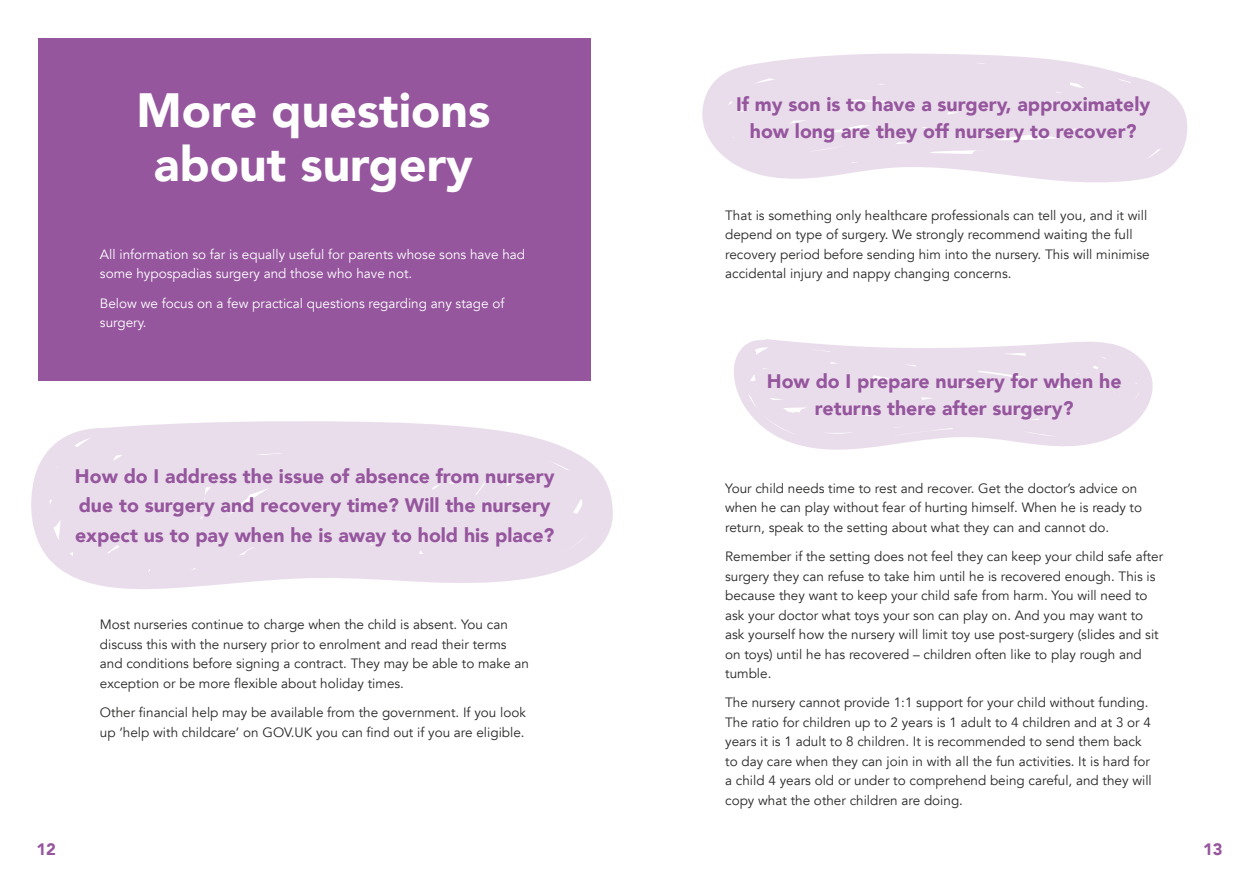
<style>
.page{position:relative;width:1259px;height:893px;background:#fff}
.page>*{position:absolute;margin:0;border:0;box-sizing:border-box;transform-origin:0 0}
.t1{font:900 48px/54px "Avenir";color:#fff;text-align:center}
.t2{font:900 19.5px/29.2px "Avenir";color:#95569e;text-align:center}
.t3{font:900 16.5px "Avenir";color:#95569e}
.t4{font:13.5px/19.5px "Avenir";color:#282827}
.t5{font:13.5px/19.5px "Avenir";color:#fff}
</style>
<div class="page">
<svg style="left:31px;top:421px;width:582px;height:168px"></svg>
<svg style="left:38px;top:428px;width:520px;height:158px;background:#ece0ed"></svg>
<div style="left:229px;top:444px;width:378px;height:128px;background:#eaddeb"></div>
<div style="left:38px;top:38px;width:553px;height:343px;background:#95569e"></div>
<svg style="left:734px;top:339px;width:419px;height:111px;fill:#eaddeb"></svg>
<svg style="left:702px;top:53px;width:486px;height:130px;fill:#eaddeb"></svg>
<h1 class="t1" style="left:137px;top:82px;width:355px">More questions about surgery</h1>
<p class="t5" style="left:100px;top:245px;width:427px">All information so far is equally useful for parents whose sons have had some hypospadias surgery and those who have not.</p>
<p class="t5" style="left:100px;top:293px;width:406px">Below we focus on a few practical questions regarding any stage of surgery.</p>
<h2 class="t2" style="left:75px;top:461px;width:481px;text-align:left">How do I address the issue of absence from nursery due to surgery and recovery time? Will the nursery expect us to pay when he is away to hold his place?</h2>
<p class="t4" style="left:100px;top:615px;width:430px">Most nurseries continue to charge when the child is absent. You can discuss this with the nursery prior to enrolment and read their terms and conditions before signing a contract. They may be able to make an exception or be more flexible about holiday times.</p>
<p class="t4" style="left:100px;top:703px;width:427px">Other financial help may be available from the government. If you look up ‘help with childcare’ on GOV.UK you can find out if you are eligible.</p>
<p class="t3" style="left:36px;top:836px;width:21px">12</p>
<h2 class="t2" style="left:736px;top:90px;width:416px;line-height:27px">If my son is to have a surgery, approximately how long are they off nursery to recover?</h2>
<p class="t4" style="left:725px;top:206px;width:426px">That is something only healthcare professionals can tell you, and it will depend on type of surgery. We strongly recommend waiting the full recovery period before sending him into the nursery. This will minimise accidental injury and nappy changing concerns.</p>
<h2 class="t2" style="left:767px;top:367px;width:356px;line-height:27px">How do I prepare nursery for when he returns there after surgery?</h2>
<p class="t4" style="left:725px;top:479px;width:418px">Your child needs time to rest and recover. Get the doctor’s advice on when he can play without fear of hurting himself. When he is ready to return, speak to the setting about what they can and cannot do.</p>
<p class="t4" style="left:725px;top:547px;width:439px">Remember if the setting does not feel they can keep your child safe after surgery they can refuse to take him until he is recovered enough. This is because they want to keep your child safe from harm. You will need to ask your doctor what toys your son can play on. And you may want to ask yourself how the nursery will limit toy use post-surgery (slides and sit on toys) until he has recovered – children often like to play rough and tumble.</p>
<p class="t4" style="left:725px;top:693px;width:428px">The nursery cannot provide 1:1 support for your child without funding.<br>The ratio for children up to 2 years is 1 adult to 4 children and at 3 or 4 years it is 1 adult to 8 children. It is recommended to send them back to day care when they can join in with all the fun activities. It is hard for a child 4 years old or under to comprehend being careful, and they will copy what the other children are doing.</p>
<p class="t3" style="left:1203px;top:836px;width:21px">13</p>
</div>
